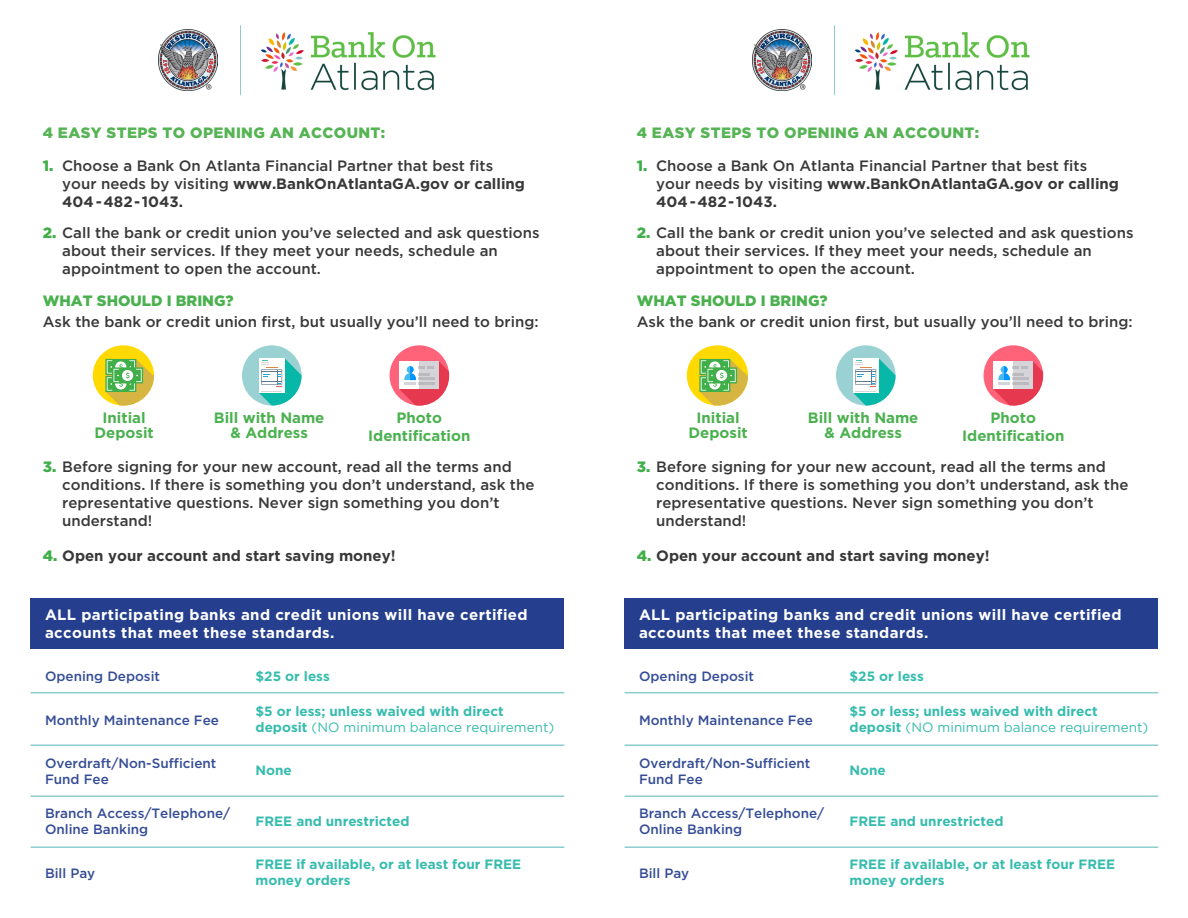
<style>
.page{position:relative;width:1188px;height:918px;background:#fff}
.page>*{position:absolute;margin:0;border:0;box-sizing:border-box;transform-origin:0 0}
.t1{font:500 15px/18px "Gotham";color:#383839}
.t2{font:700 15px/18px "Gotham";letter-spacing:.025em;color:#fff}
.t3{font:700 15px/15px "Gotham";color:#4bb14f;text-align:center}
.t4{font:700 15px "Gotham";color:#383839}
.t5{font:900 15px "Gotham";letter-spacing:.025em;color:#56b455}
.t6{font:900 15px "Gotham";color:#4bb14f}
.t7{font:700 13.5px/16.2px "Gotham";color:#36bcae}
.t8{font:500 13.5px/16.2px "Gotham";color:#354d96}
.s1{font-weight:900;color:#40ae49}
.s2{font-weight:700}
.s3{font-weight:400}
</style>
<div class="page">
<img style="left:260px;top:32px;width:176px;height:59px">
<img style="left:854px;top:32px;width:176px;height:59px">
<img style="left:158px;top:30px;width:60px;height:61px">
<img style="left:752px;top:30px;width:60px;height:61px">
<hr style="left:240px;top:25px;width:1px;height:70px;background:#8dcdcf">
<hr style="left:834px;top:25px;width:1px;height:70px;background:#8dcdcf">
<div style="left:31px;top:599px;width:533px;height:50px;background:#253f8e"></div>
<div style="left:625px;top:599px;width:533px;height:50px;background:#253f8e"></div>
<hr style="left:31px;top:692px;width:533px;height:1px;background:#8dcdcf">
<hr style="left:625px;top:692px;width:533px;height:1px;background:#8dcdcf">
<hr style="left:31px;top:744px;width:533px;height:2px;background:#8dcdcf">
<hr style="left:625px;top:744px;width:533px;height:2px;background:#8dcdcf">
<hr style="left:31px;top:795px;width:533px;height:2px;background:#8dcdcf">
<hr style="left:625px;top:795px;width:533px;height:2px;background:#8dcdcf">
<hr style="left:31px;top:846px;width:533px;height:2px;background:#8dcdcf">
<hr style="left:625px;top:846px;width:533px;height:2px;background:#8dcdcf">
<div style="left:390px;top:345px;width:59px;height:61px;background:#ff637a;border-radius:50%"></div>
<svg style="left:400px;top:361px;width:49px;height:45px"></svg>
<hr style="left:419px;top:382px;width:15px;height:3px;background:#bababf">
<div style="left:984px;top:345px;width:59px;height:61px;background:#ff637a;border-radius:50%"></div>
<svg style="left:994px;top:361px;width:49px;height:45px"></svg>
<hr style="left:1013px;top:382px;width:15px;height:3px;background:#bababf">
<div style="left:242px;top:345px;width:60px;height:61px;background:#9ad2d3;border-radius:50%"></div>
<svg style="left:259px;top:358px;width:43px;height:48px"></svg>
<div style="left:836px;top:345px;width:60px;height:61px;background:#9ad2d3;border-radius:50%"></div>
<svg style="left:853px;top:358px;width:43px;height:48px"></svg>
<div style="left:93px;top:345px;width:61px;height:61px;background:#ffd900;border-radius:50%"></div>
<svg style="left:105px;top:359px;width:49px;height:47px"></svg>
<div style="left:687px;top:345px;width:61px;height:61px;background:#ffd900;border-radius:50%"></div>
<svg style="left:699px;top:359px;width:49px;height:47px"></svg>
<p class="t5" style="left:43px;top:124px;width:344px">4 EASY STEPS TO OPENING AN ACCOUNT:</p>
<p class="t1" style="left:62px;top:156px;width:464px;text-indent:-20px"><span class="s1">1.</span> Choose a Bank On Atlanta Financial Partner that best fits your needs by visiting <span class="s2">www.BankOnAtlantaGA.gov or calling<br>404-482-1043.</span></p>
<p class="t1" style="left:62px;top:224px;width:479px;text-indent:-20px"><span class="s1">2.</span> Call the bank or credit union you’ve selected and ask questions about their services. If they meet your needs, schedule an appointment to open the account.</p>
<p class="t6" style="left:43px;top:292px;width:192px">WHAT SHOULD I BRING?</p>
<p class="t1" style="left:43px;top:312px;width:497px">Ask the bank or credit union first, but usually you’ll need to bring:</p>
<p class="t5" style="left:637px;top:124px;width:344px">4 EASY STEPS TO OPENING AN ACCOUNT:</p>
<p class="t1" style="left:656px;top:156px;width:464px;text-indent:-20px"><span class="s1">1.</span> Choose a Bank On Atlanta Financial Partner that best fits your needs by visiting <span class="s2">www.BankOnAtlantaGA.gov or calling<br>404-482-1043.</span></p>
<p class="t1" style="left:656px;top:224px;width:479px;text-indent:-20px"><span class="s1">2.</span> Call the bank or credit union you’ve selected and ask questions about their services. If they meet your needs, schedule an appointment to open the account.</p>
<p class="t6" style="left:637px;top:292px;width:192px">WHAT SHOULD I BRING?</p>
<p class="t1" style="left:637px;top:312px;width:497px">Ask the bank or credit union first, but usually you’ll need to bring:</p>
<p class="t3" style="left:94px;top:410px;width:61px">Initial<br>Deposit</p>
<p class="t3" style="left:688px;top:410px;width:61px">Initial<br>Deposit</p>
<p class="t3" style="left:214px;top:410px;width:112px">Bill with Name &amp; Address</p>
<p class="t3" style="left:808px;top:410px;width:112px">Bill with Name &amp; Address</p>
<p class="t3" style="left:368px;top:409px;width:104px;line-height:18px">Photo<br>Identification</p>
<p class="t3" style="left:962px;top:409px;width:104px;line-height:18px">Photo<br>Identification</p>
<p class="t1" style="left:62px;top:458px;width:474px;text-indent:-20px"><span class="s1">3.</span> Before signing for your new account, read all the terms and conditions. If there is something you don’t understand, ask the representative questions. Never sign something you don’t understand!</p>
<p class="t4" style="left:43px;top:547px;width:354px"><span class="s1">4.</span> Open your account and start saving money!</p>
<p class="t1" style="left:656px;top:458px;width:474px;text-indent:-20px"><span class="s1">3.</span> Before signing for your new account, read all the terms and conditions. If there is something you don’t understand, ask the representative questions. Never sign something you don’t understand!</p>
<p class="t4" style="left:637px;top:547px;width:354px"><span class="s1">4.</span> Open your account and start saving money!</p>
<p class="t2" style="left:45px;top:605px;width:484px">ALL participating banks and credit unions will have certified accounts that meet these standards.</p>
<p class="t2" style="left:639px;top:605px;width:484px">ALL participating banks and credit unions will have certified accounts that meet these standards.</p>
<p class="t8" style="left:45px;top:668px;width:117px">Opening Deposit</p>
<p class="t8" style="left:45px;top:711px;width:176px">Monthly Maintenance Fee</p>
<p class="t8" style="left:45px;top:755px;width:173px">Overdraft/Non-Sufficient<br>Fund Fee</p>
<p class="t8" style="left:45px;top:805px;width:187px">Branch Access/Telephone/<br>Online Banking</p>
<p class="t8" style="left:45px;top:864px;width:52px">Bill Pay</p>
<p class="t7" style="left:256px;top:668px;width:76px">$25 or less</p>
<p class="t7" style="left:256px;top:702px;width:300px">$5 or less; unless waived with direct deposit <span class="s3">(NO minimum balance requirement)</span></p>
<p class="t7" style="left:256px;top:762px;width:38px">None</p>
<p class="t7" style="left:256px;top:813px;width:155px">FREE and unrestricted</p>
<p class="t7" style="left:256px;top:856px;width:267px">FREE if available, or at least four FREE money orders</p>
<p class="t8" style="left:639px;top:668px;width:117px">Opening Deposit</p>
<p class="t8" style="left:639px;top:711px;width:176px">Monthly Maintenance Fee</p>
<p class="t8" style="left:639px;top:755px;width:173px">Overdraft/Non-Sufficient<br>Fund Fee</p>
<p class="t8" style="left:639px;top:805px;width:187px">Branch Access/Telephone/<br>Online Banking</p>
<p class="t8" style="left:639px;top:864px;width:52px">Bill Pay</p>
<p class="t7" style="left:850px;top:668px;width:76px">$25 or less</p>
<p class="t7" style="left:850px;top:702px;width:300px">$5 or less; unless waived with direct deposit <span class="s3">(NO minimum balance requirement)</span></p>
<p class="t7" style="left:850px;top:762px;width:38px">None</p>
<p class="t7" style="left:850px;top:813px;width:155px">FREE and unrestricted</p>
<p class="t7" style="left:850px;top:856px;width:267px">FREE if available, or at least four FREE money orders</p>
</div>
